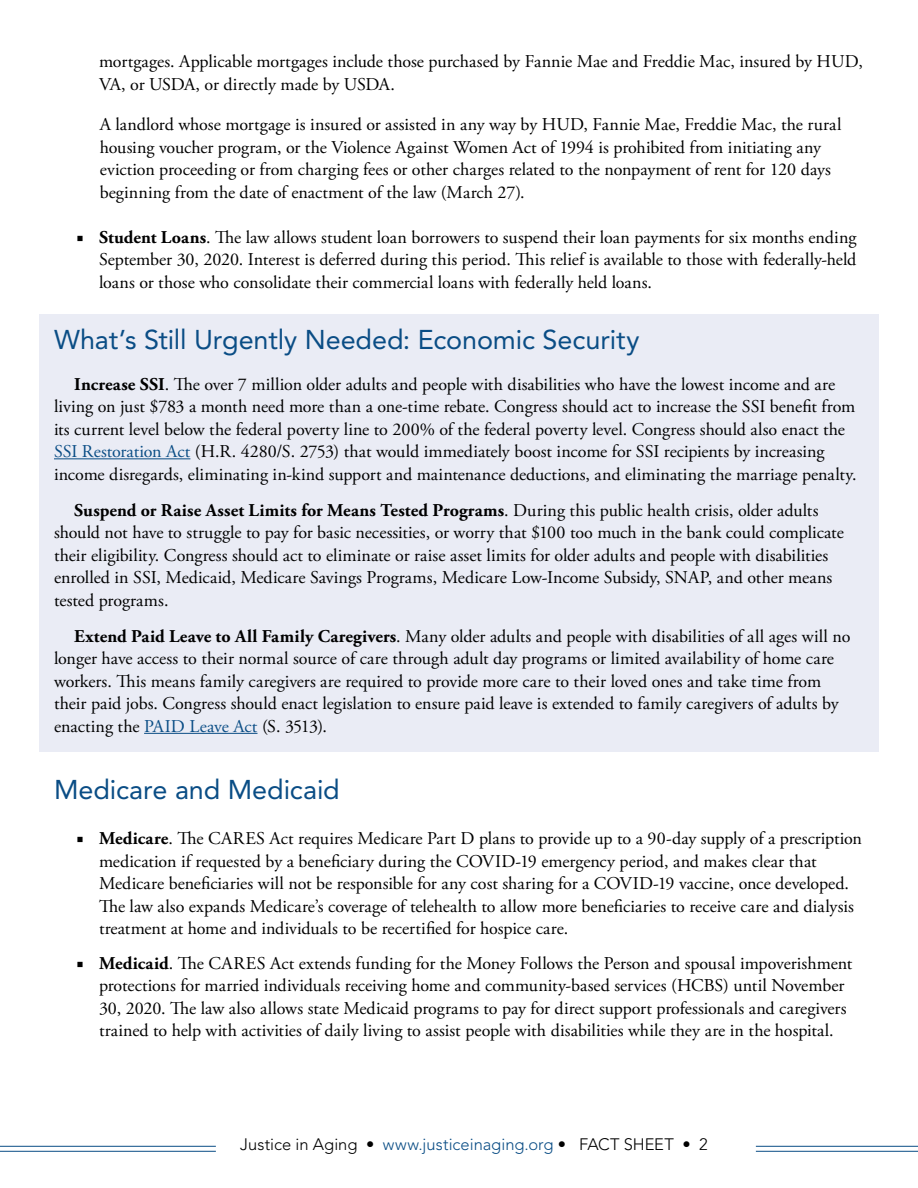
<style>
.page{position:relative;width:918px;height:1188px;background:#fff}
.page>*{position:absolute;margin:0;border:0;box-sizing:border-box;transform-origin:0 0}
.Subhead_1{font:27px "Avenir LT Std";letter-spacing:-.005em;color:#0a4d85}
.Body_Text{font:18px/22.5px "Adobe Garamond Pro";color:#000}
.t1{font:300 16.5px "Avenir LT Std";color:#000}
.s1{font-family:"Minion Pro"}
.s2{font-weight:700}
.s3{color:#0a4d85}
</style>
<div class="page">
<hr style="left:0;top:1151px;width:216px;height:1px;background:#0a4d85">
<hr style="left:0;top:1146px;width:216px;height:1px;background:#0a4d85">
<hr style="left:756px;top:1151px;width:162px;height:1px;background:#0a4d85">
<hr style="left:756px;top:1146px;width:162px;height:1px;background:#0a4d85">
<div style="left:39px;top:314px;width:840px;height:438px;background:#eaecf5"></div>
<hr style="left:54px;top:458px;width:136px;height:1px;background:#0a4d85">
<hr style="left:144px;top:733px;width:114px;height:1px;background:#0a4d85">
<p class="Body_Text" style="left:99px;top:51px;width:765px">mortgages. Applicable mortgages include those purchased by Fannie Mae and Freddie Mac, insured by HUD,<br>VA, or USDA, or directly made by USDA.</p>
<p class="Body_Text" style="left:100px;top:114px;width:743px">A landlord whose mortgage is insured or assisted in any way by HUD, Fannie Mae, Freddie Mac, the rural housing voucher program, or the Violence Against Women Act of 1994 is prohibited from initiating any eviction proceeding or from charging fees or other charges related to the nonpayment of rent for 120 days beginning from the date of enactment of the law (March 27).</p>
<p class="Body_Text" style="left:99px;top:226px;width:759px;text-align:justify;text-indent:-22px"><span class="s1">■</span> <span class="s2">Student Loans</span>. The law allows student loan borrowers to suspend their loan payments for six months ending September 30, 2020. Interest is deferred during this period. This relief is available to those with federally-held loans or those who consolidate their commercial loans with federally held loans.</p>
<p class="Subhead_1" style="left:54px;top:324px;width:587px">What’s Still Urgently Needed: Economic Security</p>
<p class="Body_Text" style="left:54px;top:373px;width:804px;text-indent:20px"><span class="s2">Increase SSI</span>. The over 7 million older adults and people with disabilities who have the lowest income and are living on just $783 a month need more than a one-time rebate. Congress should act to increase the SSI benefit from its current level below the federal poverty line to 200% of the federal poverty level. Congress should also enact the <span class="s3">SSI Restoration Act</span> (H.R. 4280/S. 2753) that would immediately boost income for SSI recipients by increasing income disregards, eliminating in-kind support and maintenance deductions, and eliminating the marriage penalty.</p>
<p class="Body_Text" style="left:54px;top:499px;width:791px;text-indent:20px"><span class="s2">Suspend or Raise Asset Limits for Means Tested Programs</span>. During this public health crisis, older adults should not have to struggle to pay for basic necessities, or worry that $100 too much in the bank could complicate their eligibility. Congress should act to eliminate or raise asset limits for older adults and people with disabilities enrolled in SSI, Medicaid, Medicare Savings Programs, Medicare Low-Income Subsidy, SNAP, and other means tested programs.</p>
<p class="Body_Text" style="left:54px;top:625px;width:798px;text-indent:20px"><span class="s2">Extend Paid Leave to All Family Caregivers</span>. Many older adults and people with disabilities of all ages will no longer have access to their normal source of care through adult day programs or limited availability of home care workers. This means family caregivers are required to provide more care to their loved ones and take time from their paid jobs. Congress should enact legislation to ensure paid leave is extended to family caregivers of adults by enacting the <span class="s3">PAID Leave Act</span> (S. 3513).</p>
<p class="Subhead_1" style="left:54px;top:774px;width:287px">Medicare and Medicaid</p>
<p class="Body_Text" style="left:99px;top:828px;width:764px;text-indent:-22px"><span class="s1">■</span> <span class="s2">Medicare</span>. The CARES Act requires Medicare Part D plans to provide up to a 90-day supply of a prescription medication if requested by a beneficiary during the COVID-19 emergency period, and makes clear that Medicare beneficiaries will not be responsible for any cost sharing for a COVID-19 vaccine, once developed.<br>The law also expands Medicare’s coverage of telehealth to allow more beneficiaries to receive care and dialysis treatment at home and individuals to be recertified for hospice care.</p>
<p class="Body_Text" style="left:99px;top:952px;width:755px;text-indent:-22px"><span class="s1">■</span> <span class="s2">Medicaid</span>. The CARES Act extends funding for the Money Follows the Person and spousal impoverishment protections for married individuals receiving home and community-based services (HCBS) until November 30, 2020. The law also allows state Medicaid programs to pay for direct support professionals and caregivers trained to help with activities of daily living to assist people with disabilities while they are in the hospital.</p>
<p class="t1" style="left:240px;top:1134px;width:469px">Justice in Aging • <span class="s3">www.justiceinaging.org</span> • FACT SHEET • 2</p>
</div>
